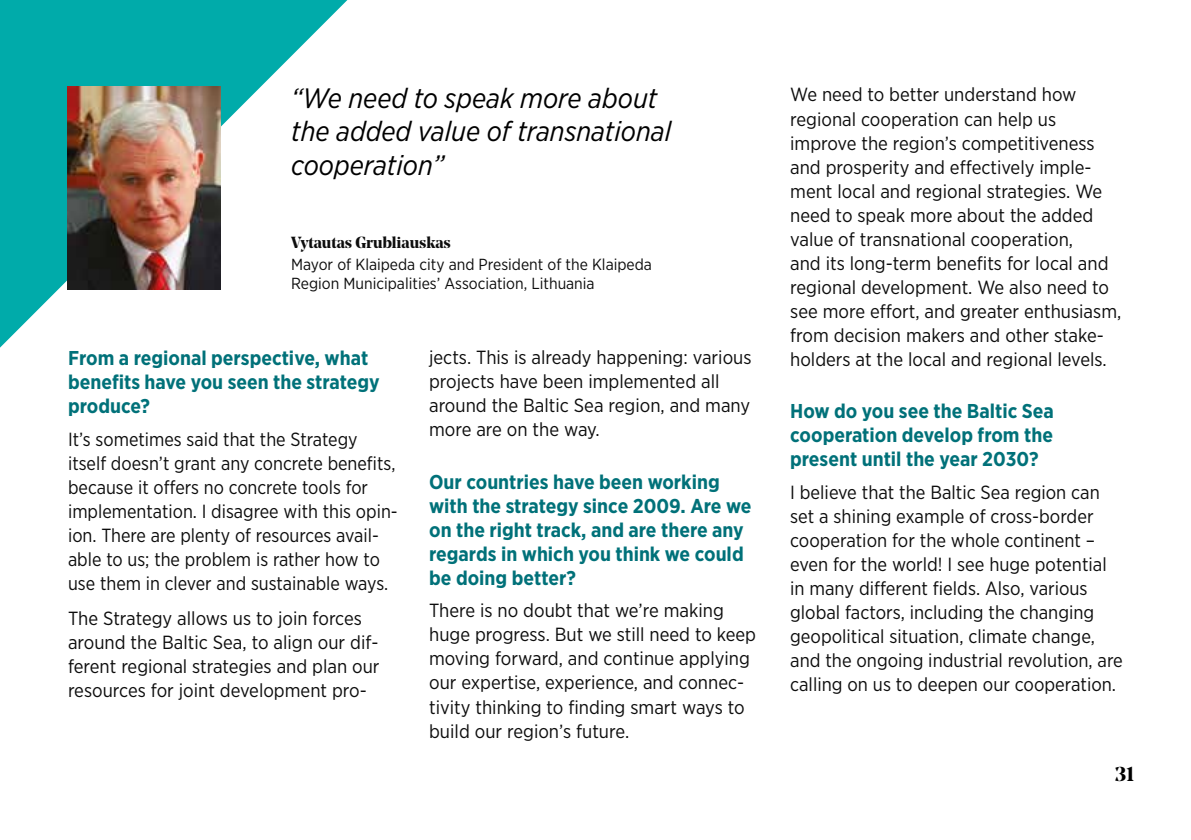
<style>
.page{position:relative;width:1191px;height:840px;background:#fff}
.page>*{position:absolute;margin:0;border:0;box-sizing:border-box;transform-origin:0 0}
.Intervjurubrik_citat{font:italic 28px/33.6px "Gotham Narrow";color:#000}
.Intervju_underrubrik{font:700 20px/24px "Gotham Narrow";color:#007179}
.t1{font:700 20px "Noe Display";color:#000}
.Intervju_bröd{font:19px/24px "Gotham Narrow";color:#0d0d0d}
.t2{font:16px/19.2px "Gotham Narrow";color:#0d0d0d}
.t3{font:700 16px "Noe Display";color:#0d0d0d}
</style>
<div class="page">
<svg style="left:0;top:0;width:348px;height:348px"></svg>
<img style="left:67px;top:86px;width:153px;height:203px">
<p class="Intervjurubrik_citat" style="left:291px;top:80px;width:382px">“We need to speak more about the added value of transnational cooperation”</p>
<p class="Intervju_bröd" style="left:790px;top:82px;width:333px">We need to better understand how regional cooperation can help us improve the region’s competitiveness and prosperity and effectively imple&shy;ment local and regional strategies. We need to speak more about the added value of transnational cooperation,<br>and its long-term benefits for local and regional development. We also need to see more effort, and greater enthusiasm, from decision makers and other stake&shy;holders at the local and regional levels.</p>
<p class="Intervju_underrubrik" style="left:790px;top:399px;width:265px;text-align:justify">How do you see the Baltic Sea cooperation develop from the present until the year 2030?</p>
<p class="Intervju_bröd" style="left:790px;top:479px;width:334px">I believe that the Baltic Sea region can set a shining example of cross-border cooperation for the whole continent – even for the world! I see huge potential in many different fields. Also, various global factors, including the changing geopolitical situation, climate change, and the ongoing industrial revolution, are calling on us to deepen our cooperation.</p>
<p class="t3" style="left:291px;top:232px;width:161px">Vytautas Grubliauskas</p>
<p class="t2" style="left:291px;top:254px;width:362px">Mayor of Klaipeda city and President of the Klaipeda<br>Region Municipalities’ Association, Lithuania</p>
<p class="Intervju_bröd" style="left:429px;top:345px;width:324px">jects. This is already happening: various projects have been implemented all around the Baltic Sea region, and many more are on the way.</p>
<p class="Intervju_underrubrik" style="left:429px;top:469px;width:324px">Our countries have been working with the strategy since 2009. Are we on the right track, and are there any regards in which you think we could be doing better?</p>
<p class="Intervju_bröd" style="left:429px;top:598px;width:328px">There is no doubt that we’re making huge progress. But we still need to keep moving forward, and continue applying our expertise, experience, and connec&shy;tivity thinking to finding smart ways to build our region’s future.</p>
<p class="Intervju_underrubrik" style="left:68px;top:345px;width:313px">From a regional perspective, what benefits have you seen the strategy produce?</p>
<p class="Intervju_bröd" style="left:68px;top:426px;width:331px">It’s sometimes said that the Strategy itself doesn’t grant any concrete benefits, because it offers no concrete tools for implementation. I disagree with this opin&shy;ion. There are plenty of resources avail&shy;able to us; the problem is rather how to use them in clever and sustainable ways.</p>
<p class="Intervju_bröd" style="left:68px;top:605px;width:313px">The Strategy allows us to join forces around the Baltic Sea, to align our dif&shy;ferent regional strategies and plan our resources for joint development pro-</p>
<p class="t1" style="left:1114px;top:760px;width:21px">31</p>
</div>
